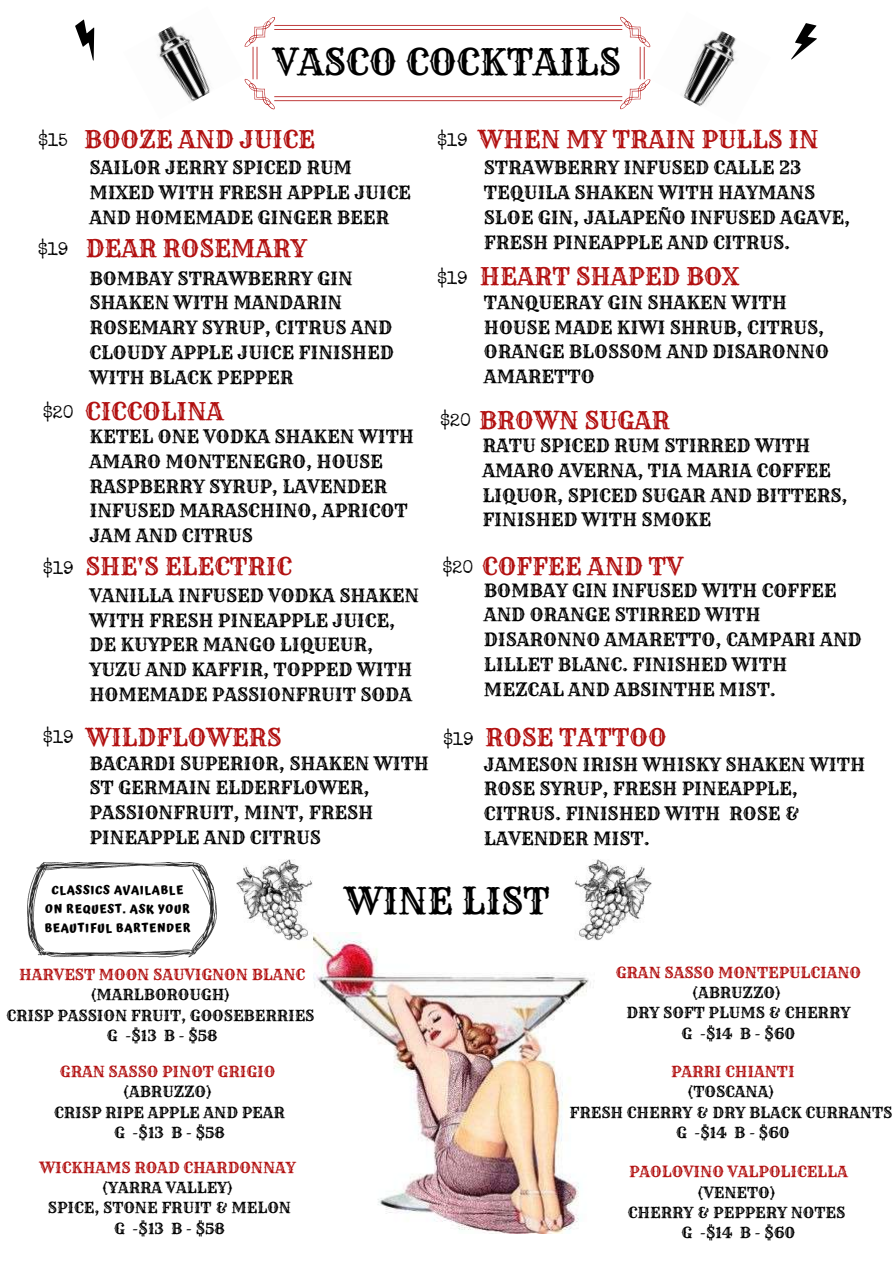
<style>
.page{position:relative;width:894px;height:1264px;background:#fff}
.page>*{position:absolute;margin:0;border:0;box-sizing:border-box;transform-origin:0 0}
.t1{font:36px "Rye";color:#000}
.t2{font:24px "Rye";color:#b21111}
.t3{font:18px/24.8px "Rye";color:#000}
.t4{font:18px "Special Elite";color:#000}
.t5{font:15px/20.2px "Rye";color:#000;text-align:center}
.t6{font:15px "Rye";color:#b21111}
.t7{font:700 12px/18.8px "Atma";letter-spacing:.06em;color:#000;text-align:center}
</style>
<div class="page">
<svg style="left:244px;top:16px;width:406px;height:94px"></svg>
<img style="left:650px;top:31px;width:86px;height:76px">
<img style="left:157px;top:26px;width:53px;height:76px">
<img style="left:313px;top:933px;width:285px;height:300px">
<img style="left:236px;top:859px;width:76px;height:81px">
<img style="left:574px;top:859px;width:77px;height:81px">
<svg style="left:75px;top:19px;width:20px;height:42px"></svg>
<svg style="left:791px;top:23px;width:26px;height:37px"></svg>
<img style="left:27px;top:862px;width:190px;height:96px">
<h1 class="t1" style="left:273px;top:39px;width:349px">VASCO COCKTAILS</h1>
<p class="t4" style="left:38px;top:133px;width:31px">$15</p>
<h2 class="t2" style="left:84px;top:124px;width:232px">BOOZE AND JUICE</h2>
<p class="t4" style="left:437px;top:133px;width:32px">$19</p>
<h2 class="t2" style="left:478px;top:124px;width:341px">WHEN MY TRAIN PULLS IN</h2>
<p class="t4" style="left:38px;top:243px;width:32px">$19</p>
<p class="t3" style="left:89px;top:155px;width:323px">SAILOR JERRY SPICED RUM<br>MIXED WITH FRESH APPLE JUICE<br>AND HOMEMADE GINGER BEER</p>
<h2 class="t2" style="left:86px;top:233px;width:222px">DEAR ROSEMARY</h2>
<p class="t3" style="left:484px;top:155px;width:367px">STRAWBERRY INFUSED CALLE 23<br>TEQUILA SHAKEN WITH HAYMANS<br>SLOE GIN, JALAPEÑO INFUSED AGAVE,<br>FRESH PINEAPPLE AND CITRUS.</p>
<p class="t3" style="left:89px;top:266px;width:306px">BOMBAY STRAWBERRY GIN<br>SHAKEN WITH MANDARIN<br>ROSEMARY SYRUP, CITRUS AND<br>CLOUDY APPLE JUICE FINISHED<br>WITH BLACK PEPPER</p>
<p class="t4" style="left:437px;top:271px;width:32px">$19</p>
<h2 class="t2" style="left:479px;top:261px;width:260px">HEART SHAPED BOX</h2>
<p class="t3" style="left:484px;top:290px;width:346px">TANQUERAY GIN SHAKEN WITH<br>HOUSE MADE KIWI SHRUB, CITRUS,<br>ORANGE BLOSSOM AND DISARONNO<br>AMARETTO</p>
<p class="t4" style="left:43px;top:405px;width:32px">$20</p>
<p class="t4" style="left:43px;top:561px;width:32px">$19</p>
<h2 class="t2" style="left:85px;top:396px;width:140px">CICCOLINA</h2>
<p class="t3" style="left:89px;top:424px;width:326px">KETEL ONE VODKA SHAKEN WITH<br>AMARO MONTENEGRO, HOUSE<br>RASPBERRY SYRUP, LAVENDER<br>INFUSED MARASCHINO, APRICOT<br>JAM AND CITRUS</p>
<h2 class="t2" style="left:85px;top:551px;width:208px">SHE'S ELECTRIC</h2>
<p class="t3" style="left:89px;top:583px;width:331px">VANILLA INFUSED VODKA SHAKEN<br>WITH FRESH PINEAPPLE JUICE,<br>DE KUYPER MANGO LIQUEUR,<br>YUZU AND KAFFIR, TOPPED WITH<br>HOMEMADE PASSIONFRUIT SODA</p>
<h2 class="t2" style="left:440px;top:405px;width:231px"><sup>$20</sup> BROWN SUGAR</h2>
<p class="t4" style="left:442px;top:560px;width:32px">$20</p>
<p class="t3" style="left:482px;top:433px;width:366px">RATU SPICED RUM STIRRED WITH<br>AMARO AVERNA, TIA MARIA COFFEE<br>LIQUOR, SPICED SUGAR AND BITTERS,<br>FINISHED WITH SMOKE</p>
<h2 class="t2" style="left:482px;top:551px;width:202px">COFFEE AND TV</h2>
<p class="t3" style="left:484px;top:577px;width:379px">BOMBAY GIN INFUSED WITH COFFEE<br>AND ORANGE STIRRED WITH<br>DISARONNO AMARETTO, CAMPARI AND<br>LILLET BLANC. FINISHED WITH<br>MEZCAL AND ABSINTHE MIST.</p>
<h2 class="t2" style="left:43px;top:722px;width:240px"><sup>$19</sup> WILDFLOWERS</h2>
<p class="t3" style="left:89px;top:750px;width:341px">BACARDI SUPERIOR, SHAKEN WITH<br>ST GERMAIN ELDERFLOWER,<br>PASSIONFRUIT, MINT, FRESH<br>PINEAPPLE AND CITRUS</p>
<p class="t4" style="left:443px;top:732px;width:32px">$19</p>
<h2 class="t2" style="left:485px;top:722px;width:183px">ROSE TATTOO</h2>
<p class="t3" style="left:484px;top:751px;width:382px">JAMESON IRISH WHISKY SHAKEN WITH<br>ROSE SYRUP, FRESH PINEAPPLE,<br>CITRUS. FINISHED WITH ROSE &amp;<br>LAVENDER MIST.</p>
<p class="t7" style="left:44px;top:880px;width:148px">CLASSICS AVAILABLE<br>ON REQUEST. ASK YOUR<br>BEAUTIFUL BARTENDER</p>
<p class="t6" style="left:19px;top:965px;width:287px">HARVEST MOON SAUVIGNON BLANC</p>
<p class="t5" style="left:6px;top:984px;width:309px">(MARLBOROUGH)<br>CRISP PASSION FRUIT, GOOSEBERRIES<br>G -$13 B - $58</p>
<p class="t6" style="left:60px;top:1062px;width:217px">GRAN SASSO PINOT GRIGIO</p>
<p class="t5" style="left:54px;top:1081px;width:232px">(ABRUZZO)<br>CRISP RIPE APPLE AND PEAR<br>G -$13 B - $58</p>
<p class="t6" style="left:39px;top:1157px;width:258px">WICKHAMS ROAD CHARDONNAY</p>
<p class="t5" style="left:48px;top:1177px;width:245px">(YARRA VALLEY)<br>SPICE, STONE FRUIT &amp; MELON<br>G -$13 B - $58</p>
<h1 class="t1" style="left:344px;top:878px;width:207px">WINE LIST</h1>
<p class="t6" style="left:615px;top:963px;width:247px">GRAN SASSO MONTEPULCIANO</p>
<p class="t5" style="left:626px;top:982px;width:225px">(ABRUZZO)<br>DRY SOFT PLUMS &amp; CHERRY<br>G -$14 B - $60</p>
<p class="t6" style="left:670px;top:1062px;width:125px">PARRI CHIANTI</p>
<p class="t5" style="left:569px;top:1081px;width:324px">(TOSCANA)<br>FRESH CHERRY &amp; DRY BLACK CURRANTS<br>G -$14 B - $60</p>
<p class="t6" style="left:629px;top:1162px;width:220px">PAOLOVINO VALPOLICELLA</p>
<p class="t5" style="left:627px;top:1182px;width:219px">(VENETO)<br>CHERRY &amp; PEPPERY NOTES<br>G -$14 B - $60</p>
</div>
